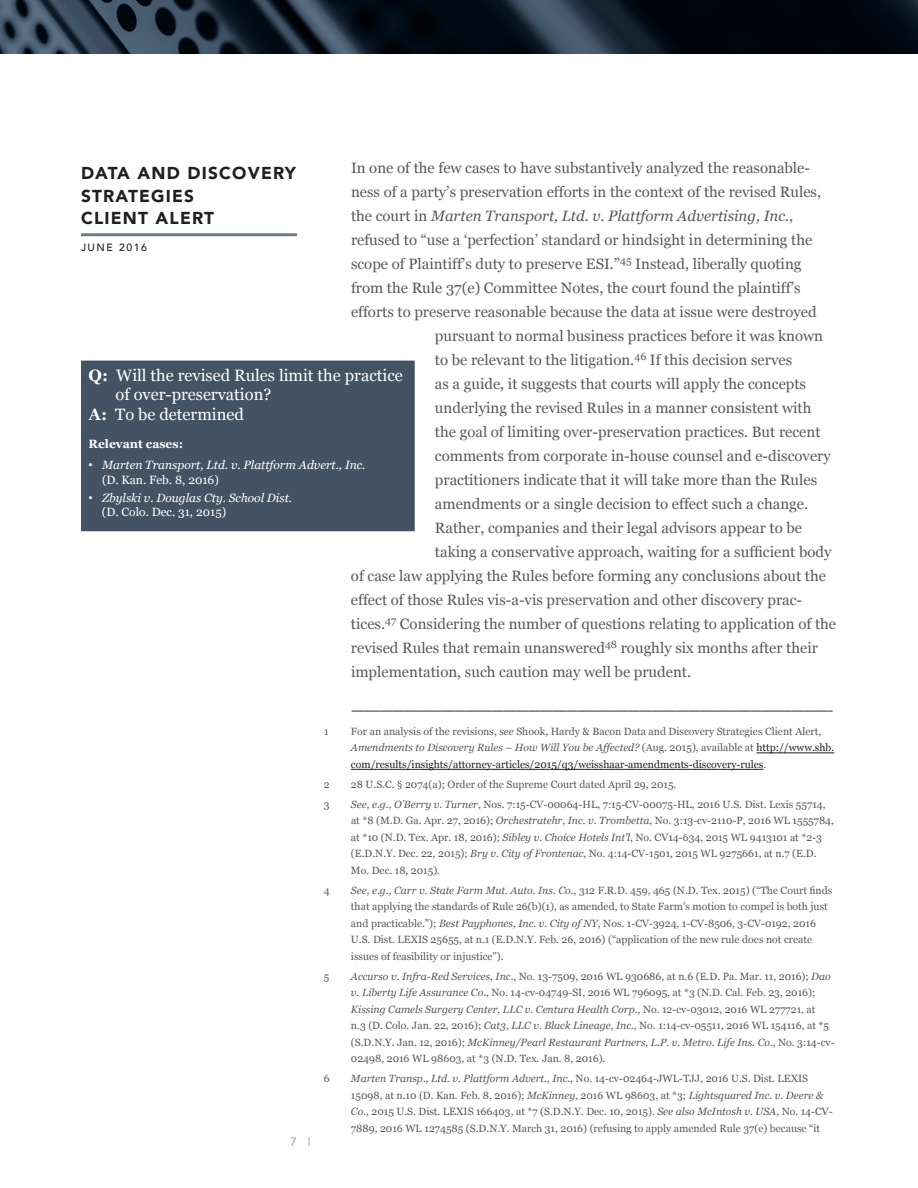
<style>
.page{position:relative;width:918px;height:1188px;background:#fff}
.page>*{position:absolute;margin:0;border:0;box-sizing:border-box;transform-origin:0 0}
.t1{font:900 17.25px/22.5px "Avenir";letter-spacing:.07em;color:#231f20}
.t2{font:16.5px "Georgia";color:#fff}
.t3{font:15px "Georgia";color:#58595b}
.t4{font:italic 15px "Georgia";color:#58595b}
.t5{font:italic 12px/14.4px "Georgia";color:#fff}
.t6{font:700 12px "Georgia";color:#fff}
.t7{font:12px "Avenir";color:#939598}
.t8{font:10.5px/16.5px "Georgia";color:#58595b}
.t9{font:500 10.5px "Avenir";letter-spacing:.15em;color:#231f20}
.s1{font-style:normal}
.s2{font-weight:700}
.s3{font-family:"Arial";font-style:normal}
.s4{font-style:italic}
.s5{color:#231f20}
</style>
<div class="page">
<svg style="left:0;top:0;width:918px;height:54px;background:#16212d"></svg>
<hr style="left:81px;top:233px;width:216px;height:3px;background:#737c85">
<hr style="left:756px;top:753px;width:78px;height:1px;background:#231f20">
<hr style="left:351px;top:769px;width:413px;height:1px;background:#231f20">
<div style="left:85px;top:364px;width:326px;height:163px;background:#435363"></div>
<div style="left:81px;top:361px;width:334px;height:170px;border:8px solid #435363"></div>
<h3 class="t3" style="left:351px;top:159px;width:461px">In one of the few cases to have substantively analyzed the reasonable-</h3>
<h3 class="t3" style="left:351px;top:183px;width:472px">ness of a party’s preservation efforts in the context of the revised Rules,</h3>
<h3 class="t4" style="left:351px;top:207px;width:444px"><span class="s1">the court in</span> Marten Transport, Ltd. v. Plattform Advertising, Inc.<span class="s1">,</span></h3>
<h3 class="t3" style="left:351px;top:231px;width:463px">refused to “use a ‘perfection’ standard or hindsight in determining the</h3>
<h3 class="t3" style="left:351px;top:255px;width:452px">scope of Plaintiff’s duty to preserve ESI.”<sup>45</sup> Instead, liberally quoting</h3>
<h3 class="t3" style="left:351px;top:279px;width:451px">from the Rule 37(e) Committee Notes, the court found the plaintiff’s</h3>
<h3 class="t3" style="left:351px;top:303px;width:467px">efforts to preserve reasonable because the data at issue were destroyed</h3>
<h3 class="t3" style="left:435px;top:327px;width:390px">pursuant to normal business practices before it was known</h3>
<h3 class="t3" style="left:435px;top:351px;width:359px">to be relevant to the litigation.<sup>46</sup> If this decision serves</h3>
<h3 class="t3" style="left:435px;top:375px;width:373px">as a guide, it suggests that courts will apply the concepts</h3>
<h3 class="t3" style="left:435px;top:399px;width:378px">underlying the revised Rules in a manner consistent with</h3>
<h3 class="t3" style="left:435px;top:423px;width:387px">the goal of limiting over-preservation practices. But recent</h3>
<h3 class="t3" style="left:435px;top:447px;width:397px">comments from corporate in-house counsel and e-discovery</h3>
<h3 class="t3" style="left:435px;top:471px;width:384px">practitioners indicate that it will take more than the Rules</h3>
<h3 class="t3" style="left:435px;top:495px;width:375px">amendments or a single decision to effect such a change.</h3>
<h3 class="t3" style="left:435px;top:519px;width:369px">Rather, companies and their legal advisors appear to be</h3>
<h3 class="t3" style="left:435px;top:543px;width:398px">taking a conservative approach, waiting for a sufficient body</h3>
<h3 class="t3" style="left:351px;top:567px;width:477px">of case law applying the Rules before forming any conclusions about the</h3>
<h3 class="t3" style="left:351px;top:591px;width:453px">effect of those Rules vis-a-vis preservation and other discovery prac-</h3>
<h3 class="t3" style="left:351px;top:615px;width:487px">tices.<sup>47</sup> Considering the number of questions relating to application of the</h3>
<h3 class="t3" style="left:351px;top:639px;width:468px">revised Rules that remain unanswered<sup>48</sup> roughly six months after their</h3>
<h3 class="t3" style="left:351px;top:663px;width:342px">implementation, such caution may well be prudent.</h3>
<h3 class="t3" style="left:351px;top:701px;width:484px">---------------------------------------------------------------------------------------------------------------------</h3>
<h1 class="t1" style="left:81px;top:162px;width:217px">DATA AND DISCOVERY<br>STRATEGIES<br>CLIENT ALERT</h1>
<p class="t9" style="left:81px;top:239px;width:68px">JUNE 2016</p>
<h2 class="t2" style="left:88px;top:365px;width:316px"><span class="s2">Q:</span> Will the revised Rules limit the practice</h2>
<h2 class="t2" style="left:115px;top:385px;width:157px">of over-preservation?</h2>
<h2 class="t2" style="left:88px;top:405px;width:157px"><span class="s2">A:</span> To be determined</h2>
<p class="t6" style="left:88px;top:436px;width:96px">Relevant cases:</p>
<p class="t5" style="left:102px;top:458px;width:265px;text-indent:-14px"><span class="s3">•</span> Marten Transport, Ltd. v. Plattform Advert., Inc. <span class="s1">(D. Kan. Feb. 8, 2016)</span></p>
<p class="t5" style="left:102px;top:490px;width:192px;text-indent:-13px"><span class="s3">•</span> Zbylski v. Douglas Cty. School Dist. <span class="s1">(D. Colo. Dec. 31, 2015)</span></p>
<p class="t7" style="left:290px;top:1135px;width:22px">7 |</p>
<p class="t8" style="left:324px;top:723px;width:6px">1</p>
<p class="t8" style="left:351px;top:723px;width:485px">For an analysis of the revisions, <span class="s4">see</span> Shook, Hardy &amp; Bacon Data and Discovery Strategies Client Alert,<br><span class="s4">Amendments to Discovery Rules – How Will You be Affected?</span> (Aug. 2015), available at <span class="s5">http://www.shb. com/results/insights/attorney-articles/2015/q3/weisshaar-amendments-discovery-rules</span>.</p>
<p class="t8" style="left:324px;top:776px;width:7px">2</p>
<p class="t8" style="left:351px;top:776px;width:327px">28 U.S.C. § 2074(a); Order of the Supreme Court dated April 29, 2015.</p>
<p class="t8" style="left:324px;top:796px;width:7px">3</p>
<p class="t8" style="left:351px;top:796px;width:485px"><span class="s4">See, e.g.</span>, <span class="s4">O’Berry v. Turner</span>, Nos. 7:15-CV-00064-HL, 7:15-CV-00075-HL, 2016 U.S. Dist. Lexis 55714, at *8 (M.D. Ga. Apr. 27, 2016); <span class="s4">Orchestratehr, Inc. v. Trombetta</span>, No. 3:13-cv-2110-P, 2016 WL 1555784, at *10 (N.D. Tex. Apr. 18, 2016); <span class="s4">Sibley v. Choice Hotels Int’l</span>, No. CV14-634, 2015 WL 9413101 at *2-3 (E.D.N.Y. Dec. 22, 2015); <span class="s4">Bry v. City of Frontenac</span>, No. 4:14-CV-1501, 2015 WL 9275661, at n.7 (E.D.<br>Mo. Dec. 18, 2015).</p>
<p class="t8" style="left:324px;top:882px;width:7px">4</p>
<p class="t8" style="left:351px;top:882px;width:483px"><span class="s4">See, e.g.</span>, <span class="s4">Carr v. State Farm Mut. Auto. Ins. Co.</span>, 312 F.R.D. 459, 465 (N.D. Tex. 2015) (“The Court finds that applying the standards of Rule 26(b)(1), as amended, to State Farm’s motion to compel is both just and practicable.”); <span class="s4">Best Payphones, Inc. v. City of NY</span>, Nos. 1-CV-3924, 1-CV-8506, 3-CV-0192, 2016<br>U.S. Dist. LEXIS 25655, at n.1 (E.D.N.Y. Feb. 26, 2016) (“application of the new rule does not create issues of feasibility or injustice”).</p>
<p class="t8" style="left:324px;top:968px;width:7px">5</p>
<p class="t8" style="left:351px;top:968px;width:485px"><span class="s4">Accurso v. Infra-Red Services, Inc.</span>, No. 13-7509, 2016 WL 930686, at n.6 (E.D. Pa. Mar. 11, 2016); <span class="s4">Dao v. Liberty Life Assurance Co.</span>, No. 14-cv-04749-SI, 2016 WL 796095, at *3 (N.D. Cal. Feb. 23, 2016); <span class="s4">Kissing Camels Surgery Center, LLC v. Centura Health Corp.</span>, No. 12-cv-03012, 2016 WL 277721, at<br>n.3 (D. Colo. Jan. 22, 2016); <span class="s4">Cat3, LLC v. Black Lineage, Inc.</span>, No. 1:14-cv-05511, 2016 WL 154116, at *5 (S.D.N.Y. Jan. 12, 2016); <span class="s4">McKinney/Pearl Restaurant Partners, L.P. v. Metro. Life Ins. Co.</span>, No. 3:14-cv-02498, 2016 WL 98603, at *3 (N.D. Tex. Jan. 8, 2016).</p>
<p class="t8" style="left:324px;top:1071px;width:7px">6</p>
<p class="t8" style="left:351px;top:1071px;width:483px"><span class="s4">Marten Transp., Ltd. v. Plattform Advert., Inc.</span>, No. 14-cv-02464-JWL-TJJ, 2016 U.S. Dist. LEXIS 15098, at n.10 (D. Kan. Feb. 8, 2016); <span class="s4">McKinney</span>, 2016 WL 98603, at *3; <span class="s4">Lightsquared Inc. v. Deere &amp; Co.</span>, 2015 U.S. Dist. LEXIS 166403, at *7 (S.D.N.Y. Dec. 10, 2015). <span class="s4">See also McIntosh v. USA</span>, No. 14-CV-7889, 2016 WL 1274585 (S.D.N.Y. March 31, 2016) (refusing to apply amended Rule 37(e) because “it</p>
</div>
